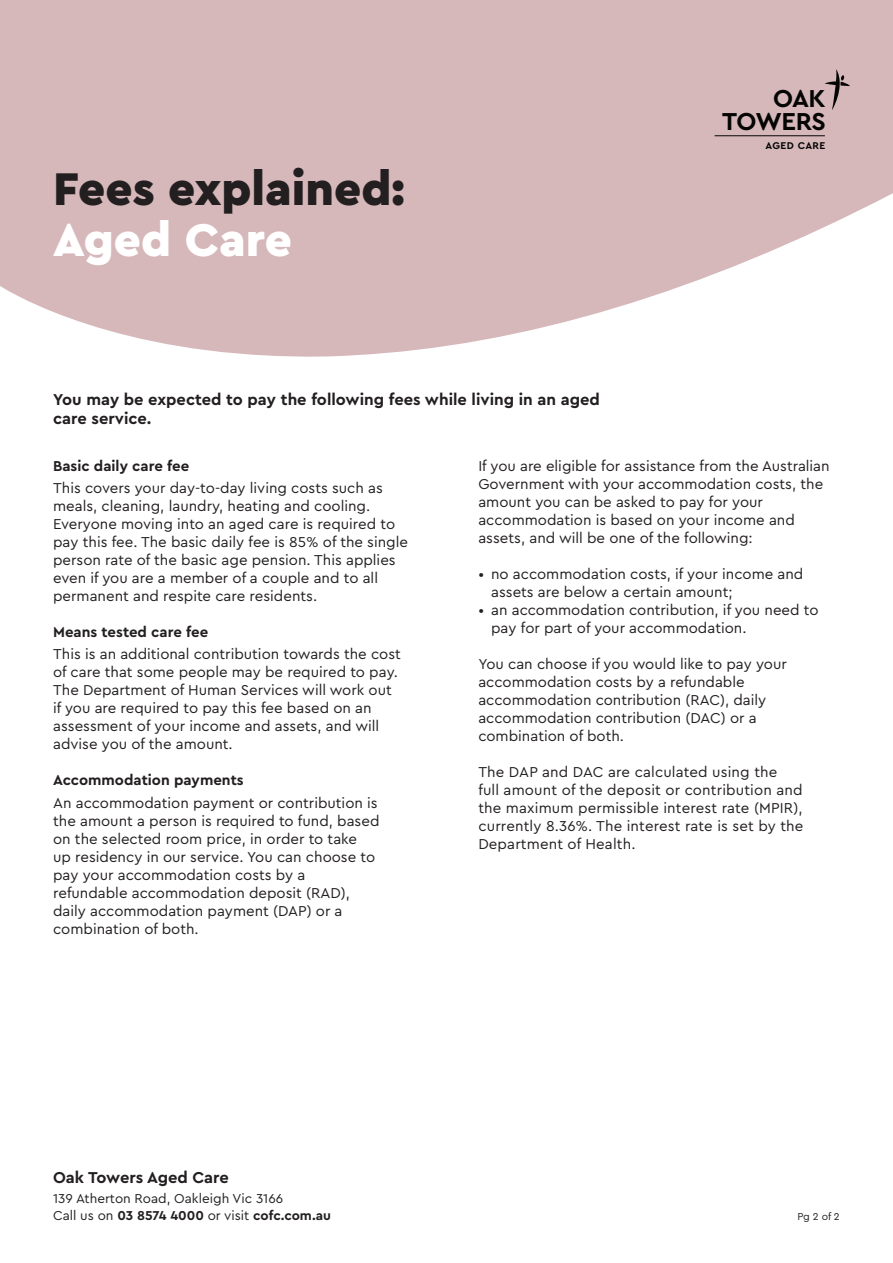
<style>
.page{position:relative;width:893px;height:1263px;background:#fff}
.page>*{position:absolute;margin:0;border:0;box-sizing:border-box;transform-origin:0 0}
.t1{font:900 48px "Cera Pro";color:#231f20}
.t2{font:900 48px "Cera Pro";letter-spacing:-.005em;color:#fff}
.t3{font:700 25.65px/23.1px "Cera Pro";letter-spacing:-.025em;color:#050504;text-align:right}
.t4{font:700 16.5px/19.5px "Cera Pro";color:#231f20}
.t5{font:15px/18px "Cera Pro";color:#231f20}
.t6{font:700 15px "Cera Pro";color:#231f20}
.t7{font:13.5px/16.5px "Cera Pro";color:#231f20}
.t8{font:10.5px "Cera Pro";color:#231f20}
.t9{font:700 10.2px "Cera Pro";letter-spacing:.04em;color:#050504}
.s1{font-weight:700}
</style>
<div class="page">
<svg style="left:0;top:0;width:893px;height:357px;background:#dbc0c3"></svg>
<hr style="left:715px;top:135px;width:110px;height:1px;background:#050504">
<svg style="left:825px;top:70px;width:25px;height:40px"></svg>
<h1 class="t1" style="left:53px;top:157px;width:353px">Fees explained:</h1>
<h1 class="t2" style="left:53px;top:208px;width:240px">Aged Care</h1>
<p class="t4" style="left:53px;top:389px;width:548px">You may be expected to pay the following fees while living in an aged care service.</p>
<h2 class="t3" style="left:722px;top:85px;width:105px">OAK<br>TOWERS</h2>
<p class="t9" style="left:765px;top:139px;width:61px">AGED CARE</p>
<p class="t6" style="left:53px;top:456px;width:138px">Basic daily care fee</p>
<p class="t5" style="left:53px;top:478px;width:356px">This covers your day-to-day living costs such as meals, cleaning, laundry, heating and cooling.<br>Everyone moving into an aged care is required to pay this fee. The basic daily fee is 85% of the single person rate of the basic age pension. This applies even if you are a member of a couple and to all permanent and respite care residents.</p>
<p class="t6" style="left:53px;top:622px;width:157px">Means tested care fee</p>
<p class="t5" style="left:53px;top:644px;width:349px">This is an additional contribution towards the cost of care that some people may be required to pay.<br>The Department of Human Services will work out if you are required to pay this fee based on an assessment of your income and assets, and will advise you of the amount.</p>
<p class="t6" style="left:53px;top:770px;width:192px">Accommodation payments</p>
<p class="t5" style="left:53px;top:793px;width:328px">An accommodation payment or contribution is the amount a person is required to fund, based on the selected room price, in order to take<br>up residency in our service. You can choose to pay your accommodation costs by a refundable accommodation deposit (RAD), daily accommodation payment (DAP) or a combination of both.</p>
<p class="t5" style="left:478px;top:456px;width:353px">If you are eligible for assistance from the Australian Government with your accommodation costs, the amount you can be asked to pay for your accommodation is based on your income and assets, and will be one of the following:</p>
<p class="t5" style="left:491px;top:564px;width:314px;text-indent:-13px">• no accommodation costs, if your income and assets are below a certain amount;</p>
<p class="t5" style="left:491px;top:600px;width:329px;text-indent:-13px">• an accommodation contribution, if you need to pay for part of your accommodation.</p>
<p class="t5" style="left:478px;top:654px;width:310px">You can choose if you would like to pay your accommodation costs by a refundable accommodation contribution (RAC), daily accommodation contribution (DAC) or a combination of both.</p>
<p class="t5" style="left:478px;top:762px;width:327px">The DAP and DAC are calculated using the<br>full amount of the deposit or contribution and the maximum permissible interest rate (MPIR), currently 8.36%. The interest rate is set by the Department of Health.</p>
<p class="t4" style="left:53px;top:1167px;width:177px">Oak Towers Aged Care</p>
<p class="t7" style="left:53px;top:1190px;width:279px">139 Atherton Road, Oakleigh Vic 3166<br>Call us on <span class="s1">03 8574 4000</span> or visit <span class="s1">cofc.com.au</span></p>
<p class="t8" style="left:797px;top:1209px;width:44px">Pg 2 of 2</p>
</div>
